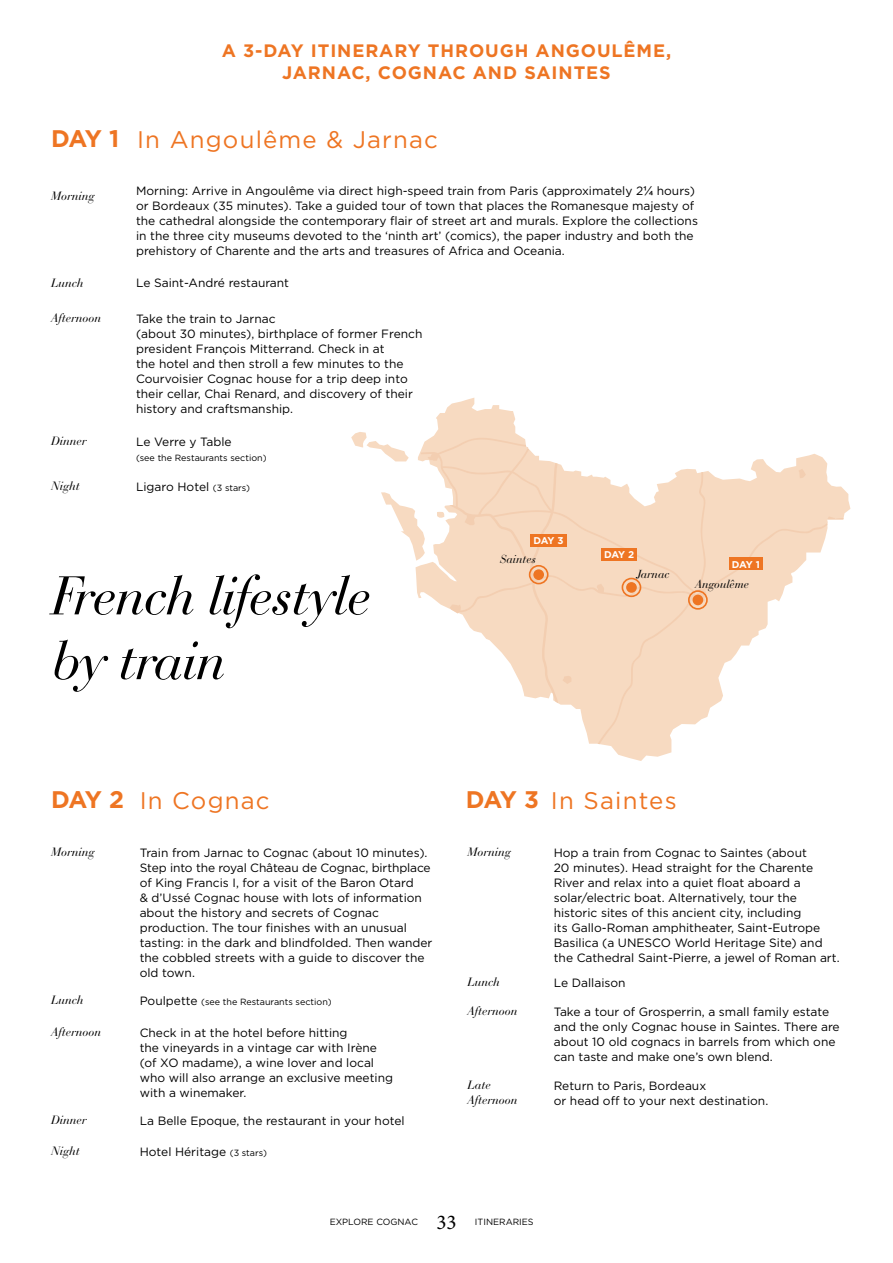
<style>
.page{position:relative;width:893px;height:1263px;background:#fff}
.page>*{position:absolute;margin:0;border:0;box-sizing:border-box;transform-origin:0 0}
.t1{font:italic 54px/64.8px "Bauer Bodoni Std";letter-spacing:-.025em;color:#000}
.t2{font:24px "Gotham";letter-spacing:.05em;color:#ee7523}
.t3{font:700 24px "Gotham";letter-spacing:-.08em;color:#ee7523}
.t4{font:21px "Minion Pro";color:#000}
.t5{font:700 18px/21.6px "Gotham";letter-spacing:.05em;color:#ee7523;text-align:center}
.t6{font:12px/15px "Gotham";color:#000}
.t7{font:italic 12px/14.4px "Bauer Bodoni Std";color:#000}
.t8{font:italic 11.55px "Bauer Bodoni Std";color:#010202}
.t9{font:700 9.75px "Gotham";letter-spacing:-.08em;color:#fff}
.t10{font:9px "Gotham";color:#000}
.s1{font-family:"Arial"}
.s2{font-size:9px}
.s3{font-size:12px}
</style>
<div class="page">
<svg style="left:416px;top:398px;width:434px;height:363px"></svg>
<svg style="left:351px;top:432px;width:58px;height:29px"></svg>
<svg style="left:420px;top:438px;width:407px;height:306px;fill:#f7dac1"></svg>
<svg style="left:827px;top:516px;width:17px;height:7px"></svg>
<svg style="left:381px;top:492px;width:44px;height:69px"></svg>
<div style="left:692px;top:595px;width:11px;height:10px;background:#ee7523;border-radius:50%"></div>
<div style="left:626px;top:582px;width:11px;height:11px;background:#ee7523;border-radius:50%"></div>
<div style="left:533px;top:569px;width:11px;height:11px;background:#ee7523;border-radius:50%"></div>
<div style="left:688px;top:590px;width:20px;height:20px;border:2px solid #ee7523;border-radius:50%"></div>
<div style="left:622px;top:578px;width:19px;height:19px;border:2px solid #ee7523;border-radius:50%"></div>
<div style="left:529px;top:565px;width:19px;height:19px;border:2px solid #ee7523;border-radius:50%"></div>
<div style="left:729px;top:557px;width:33px;height:13px;background:#ee7523"></div>
<div style="left:601px;top:548px;width:36px;height:13px;background:#ee7523"></div>
<div style="left:530px;top:534px;width:37px;height:13px;background:#ee7523"></div>
<h3 class="t5" style="left:222px;top:40px;width:451px">A 3-DAY ITINERARY THROUGH ANGOULÊME,<br>JARNAC, COGNAC AND SAINTES</h3>
<h2 class="t3" style="left:51px;top:123px;width:70px">DAY 1</h2>
<p class="t7" style="left:51px;top:189px;width:45px">Morning</p>
<p class="t7" style="left:51px;top:275px;width:34px">Lunch</p>
<p class="t7" style="left:51px;top:311px;width:52px">Afternoon</p>
<p class="t7" style="left:51px;top:434px;width:37px">Dinner</p>
<p class="t7" style="left:51px;top:478px;width:30px">Night</p>
<h2 class="t2" style="left:137px;top:124px;width:302px">In Angoulême &amp; Jarnac</h2>
<p class="t6" style="left:136px;top:183px;width:563px">Morning: Arrive in Angoulême via direct high-speed train from Paris (approximately 2<span class="s1">¼</span> hours) or Bordeaux (35 minutes). Take a guided tour of town that places the Romanesque majesty of the cathedral alongside the contemporary flair of street art and murals. Explore the collections in the three city museums devoted to the ‘ninth art’ (comics), the paper industry and both the prehistory of Charente and the arts and treasures of Africa and Oceania.</p>
<p class="t6" style="left:136px;top:275px;width:155px">Le Saint-André restaurant</p>
<p class="t6" style="left:136px;top:311px;width:288px">Take the train to Jarnac<br>(about 30 minutes), birthplace of former French president François Mitterrand. Check in at<br>the hotel and then stroll a few minutes to the Courvoisier Cognac house for a trip deep into their cellar, Chai Renard, and discovery of their history and craftsmanship.</p>
<p class="t6" style="left:136px;top:434px;width:97px">Le Verre y Table</p>
<p class="t10" style="left:136px;top:452px;width:132px">(see the Restaurants section)</p>
<p class="t6" style="left:136px;top:478px;width:116px">Ligaro Hotel <span class="s2">(3 stars)</span></p>
<p class="t9" style="left:534px;top:534px;width:31px">DAY 3</p>
<h1 class="t1" style="left:51px;top:564px;width:321px">French lifestyle by train</h1>
<p class="t8" style="left:500px;top:552px;width:37px">Saintes</p>
<p class="t9" style="left:604px;top:548px;width:31px">DAY 2</p>
<p class="t8" style="left:637px;top:567px;width:34px">Jarnac</p>
<p class="t9" style="left:732px;top:558px;width:29px">DAY 1</p>
<p class="t8" style="left:695px;top:577px;width:55px">Angoulême</p>
<h2 class="t3" style="left:51px;top:784px;width:75px">DAY 2</h2>
<h2 class="t3" style="left:466px;top:784px;width:75px">DAY 3</h2>
<h2 class="t2" style="left:140px;top:785px;width:131px">In Cognac</h2>
<h2 class="t2" style="left:551px;top:785px;width:127px">In Saintes</h2>
<p class="t7" style="left:51px;top:845px;width:45px">Morning</p>
<p class="t7" style="left:467px;top:845px;width:45px">Morning</p>
<p class="t6" style="left:140px;top:845px;width:294px">Train from Jarnac to Cognac (about 10 minutes).<br>Step into the royal Château de Cognac, birthplace of King Francis I, for a visit of the Baron Otard<br>&amp; d’Ussé Cognac house with lots of information about the history and secrets of Cognac production. The tour finishes with an unusual tasting: in the dark and blindfolded. Then wander the cobbled streets with a guide to discover the old town.</p>
<p class="t10" style="left:140px;top:996px;width:194px"><span class="s3">Poulpette</span> (see the Restaurants section)</p>
<p class="t7" style="left:467px;top:975px;width:34px">Lunch</p>
<p class="t7" style="left:51px;top:993px;width:34px">Lunch</p>
<p class="t7" style="left:467px;top:1004px;width:52px">Afternoon</p>
<p class="t7" style="left:51px;top:1025px;width:52px">Afternoon</p>
<p class="t7" style="left:51px;top:1113px;width:37px">Dinner</p>
<p class="t7" style="left:51px;top:1144px;width:30px">Night</p>
<p class="t6" style="left:140px;top:1025px;width:255px">Check in at the hotel before hitting<br>the vineyards in a vintage car with Irène (of XO madame), a wine lover and local who will also arrange an exclusive meeting with a winemaker.</p>
<p class="t6" style="left:140px;top:1113px;width:266px">La Belle Epoque, the restaurant in your hotel</p>
<p class="t6" style="left:140px;top:1144px;width:129px">Hotel Héritage <span class="s2">(3 stars)</span></p>
<p class="t7" style="left:467px;top:1078px;width:52px">Late<br>Afternoon</p>
<p class="t6" style="left:554px;top:845px;width:287px">Hop a train from Cognac to Saintes (about<br>20 minutes). Head straight for the Charente River and relax into a quiet float aboard a solar/electric boat. Alternatively, tour the historic sites of this ancient city, including<br>its Gallo-Roman amphitheater, Saint-Eutrope Basilica (a UNESCO World Heritage Site) and the Cathedral Saint-Pierre, a jewel of Roman art.</p>
<p class="t6" style="left:554px;top:975px;width:73px">Le Dallaison</p>
<p class="t6" style="left:554px;top:1004px;width:287px">Take a tour of Grosperrin, a small family estate and the only Cognac house in Saintes. There are about 10 old cognacs in barrels from which one can taste and make one’s own blend.</p>
<p class="t6" style="left:554px;top:1078px;width:216px">Return to Paris, Bordeaux<br>or head off to your next destination.</p>
<p class="t10" style="left:330px;top:1216px;width:90px">EXPLORE COGNAC</p>
<h3 class="t4" style="left:436px;top:1208px;width:22px">33</h3>
<p class="t10" style="left:475px;top:1216px;width:60px">ITINERARIES</p>
</div>
